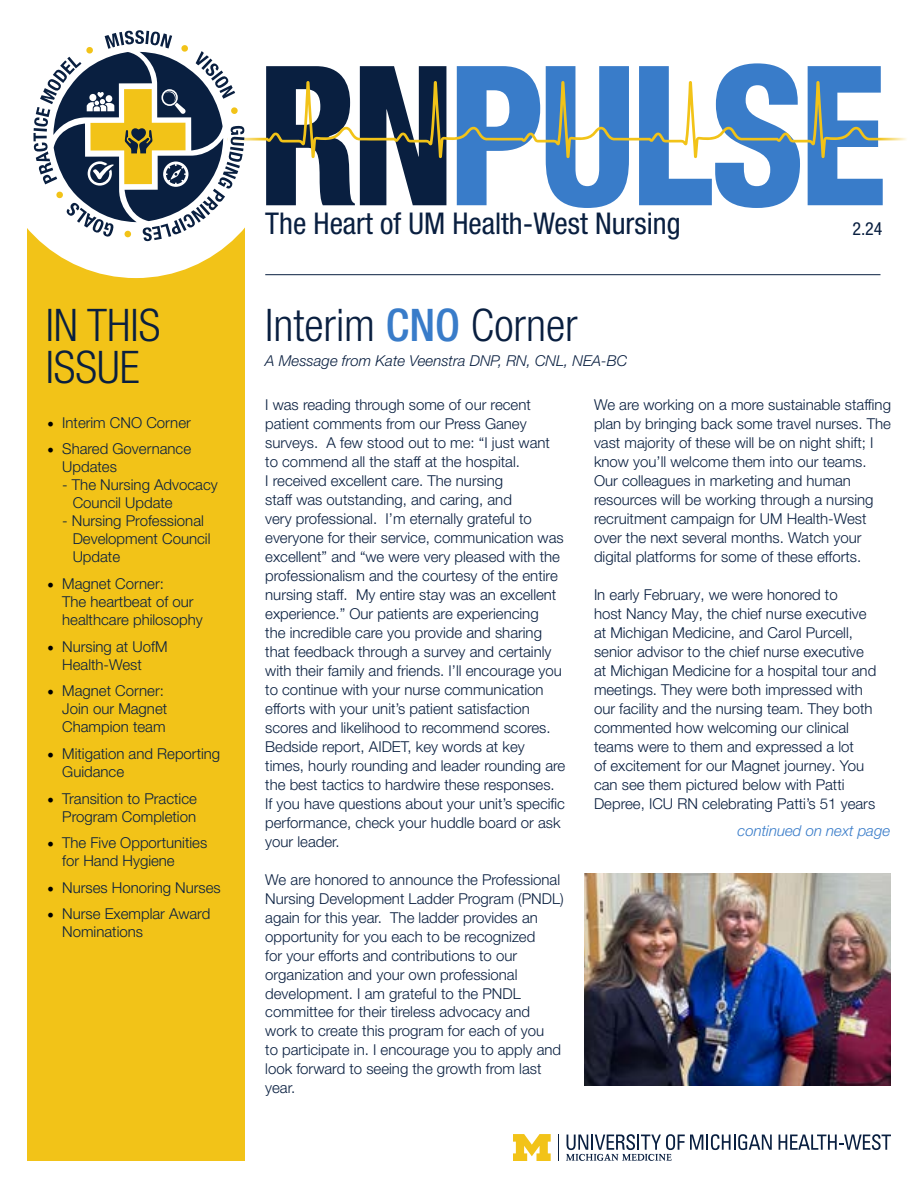
<style>
.page{position:relative;width:918px;height:1188px;background:#fff}
.page>*{position:absolute;margin:0;border:0;box-sizing:border-box;transform-origin:0 0}
.t1{font:300 condensed 45px/42px "Helvetica Neue LT Pro";color:#091f40}
.t2{font:condensed 30px "Helvetica Neue LT Pro";color:#091f40}
.t3{font:condensed 18px "Helvetica Neue LT Pro";color:#091f40}
.t4{font:300 15px/18.9px "Helvetica Neue LT Pro";color:#091f40}
.t5{font:italic 300 15px "Helvetica Neue LT Pro";color:#091f40}
.t6{font:italic 300 15px "Helvetica Neue LT Pro";color:#397cc9}
.s1{font-family:"Minion Pro";font-weight:400;font-size:18px;color:#000}
.s2{font-weight:500;color:#397cc9}
</style>
<div class="page">
<div style="left:27px;top:224px;width:218px;height:937px;background:#f2c318"></div>
<svg style="left:27px;top:205px;width:252px;height:73px;fill:#fff"></svg>
<svg style="left:457px;top:63px;width:426px;height:145px;fill:#397cc9"></svg>
<svg style="left:266px;top:66px;width:180px;height:139px"></svg>
<svg style="left:263px;top:81px;width:620px;height:77px"></svg>
<svg style="left:879px;top:132px;width:28px;height:21px"></svg>
<svg style="left:245px;top:137px;width:18px;height:4px"></svg>
<svg style="left:33px;top:30px;width:212px;height:211px"></svg>
<hr style="left:265px;top:274px;width:615px;height:1px;background:#091f40">
<svg style="left:779px;top:1134px;width:112px;height:16px"></svg>
<svg style="left:513px;top:1134px;width:38px;height:27px"></svg>
<svg style="left:566px;top:1134px;width:206px;height:27px"></svg>
<svg style="left:558px;top:1134px;width:1px;height:27px"></svg>
<img style="left:585px;top:873px;width:306px;height:213px">
<h1 class="t1" style="left:46px;top:303px;width:116px">IN THIS<br>ISSUE</h1>
<p class="t4" style="left:47px;top:413px;width:145px"><span class="s1">•</span> Interim CNO Corner</p>
<p class="t4" style="left:62px;top:440px;width:130px;line-height:18px;text-indent:-15px"><span class="s1">•</span> Shared Governance<br>Updates</p>
<p class="t4" style="left:73px;top:476px;width:147px;line-height:18px;text-indent:-10px">- The Nursing Advocacy<br>Council Update</p>
<p class="t4" style="left:73px;top:512px;width:139px;line-height:18px;text-indent:-10px">- Nursing Professional<br>Development Council<br>Update</p>
<p class="t4" style="left:62px;top:574px;width:142px;line-height:18px;text-indent:-15px"><span class="s1">•</span> Magnet Corner:<br>The heartbeat of our healthcare philosophy</p>
<p class="t4" style="left:62px;top:637px;width:107px;line-height:18px;text-indent:-15px"><span class="s1">•</span> Nursing at UofM<br>Health-West</p>
<p class="t4" style="left:62px;top:682px;width:107px;line-height:18px;text-indent:-15px"><span class="s1">•</span> Magnet Corner:<br>Join our Magnet<br>Champion team</p>
<p class="t4" style="left:62px;top:744px;width:160px;line-height:18px;text-indent:-15px"><span class="s1">•</span> Mitigation and Reporting<br>Guidance</p>
<p class="t4" style="left:47px;top:789px;width:151px;line-height:18px;text-align:right"><span class="s1">•</span> Transition to Practice<br>Program Completion</p>
<p class="t4" style="left:62px;top:834px;width:147px;line-height:18px;text-indent:-15px"><span class="s1">•</span> The Five Opportunities for Hand Hygiene</p>
<p class="t4" style="left:47px;top:878px;width:175px"><span class="s1">•</span> Nurses Honoring Nurses</p>
<p class="t4" style="left:62px;top:905px;width:150px;line-height:18px;text-indent:-15px"><span class="s1">•</span> Nurse Exemplar Award<br>Nominations</p>
<h2 class="t2" style="left:265px;top:205px;width:417px">The Heart of UM Health-West Nursing</h2>
<p class="t3" style="left:852px;top:218px;width:32px">2.24</p>
<h1 class="t1" style="left:265px;top:303px;width:314px">Interim <span class="s2">CNO</span> Corner</h1>
<p class="t5" style="left:265px;top:351px;width:364px">A Message from Kate Veenstra DNP, RN, CNL, NEA-BC</p>
<p class="t4" style="left:265px;top:395px;width:302px">I was reading through some of our recent patient comments from our Press Ganey surveys. A few stood out to me: “I just want to commend all the staff at the hospital.<br>I received excellent care. The nursing<br>staff was outstanding, and caring, and<br>very professional. I’m eternally grateful to everyone for their service, communication was excellent” and “we were very pleased with the professionalism and the courtesy of the entire nursing staff. My entire stay was an excellent experience.” Our patients are experiencing<br>the incredible care you provide and sharing that feedback through a survey and certainly with their family and friends. I’ll encourage you to continue with your nurse communication efforts with your unit’s patient satisfaction scores and likelihood to recommend scores.<br>Bedside report, AIDET, key words at key times, hourly rounding and leader rounding are the best tactics to hardwire these responses.<br>If you have questions about your unit’s specific performance, check your huddle board or ask your leader.</p>
<p class="t4" style="left:265px;top:870px;width:300px">We are honored to announce the Professional Nursing Development Ladder Program (PNDL) again for this year. The ladder provides an opportunity for you each to be recognized<br>for your efforts and contributions to our organization and your own professional development. I am grateful to the PNDL committee for their tireless advocacy and work to create this program for each of you<br>to participate in. I encourage you to apply and look forward to seeing the growth from last year.</p>
<p class="t4" style="left:594px;top:395px;width:299px">We are working on a more sustainable staffing plan by bringing back some travel nurses. The vast majority of these will be on night shift; I know you’ll welcome them into our teams.<br>Our colleagues in marketing and human resources will be working through a nursing recruitment campaign for UM Health-West over the next several months. Watch your digital platforms for some of these efforts.</p>
<p class="t4" style="left:594px;top:585px;width:284px">In early February, we were honored to<br>host Nancy May, the chief nurse executive at Michigan Medicine, and Carol Purcell, senior advisor to the chief nurse executive at Michigan Medicine for a hospital tour and meetings. They were both impressed with our facility and the nursing team. They both commented how welcoming our clinical teams were to them and expressed a lot<br>of excitement for our Magnet journey. You can see them pictured below with Patti Depree, ICU RN celebrating Patti’s 51 years</p>
<p class="t6" style="left:738px;top:821px;width:154px">continued on next page</p>
</div>
